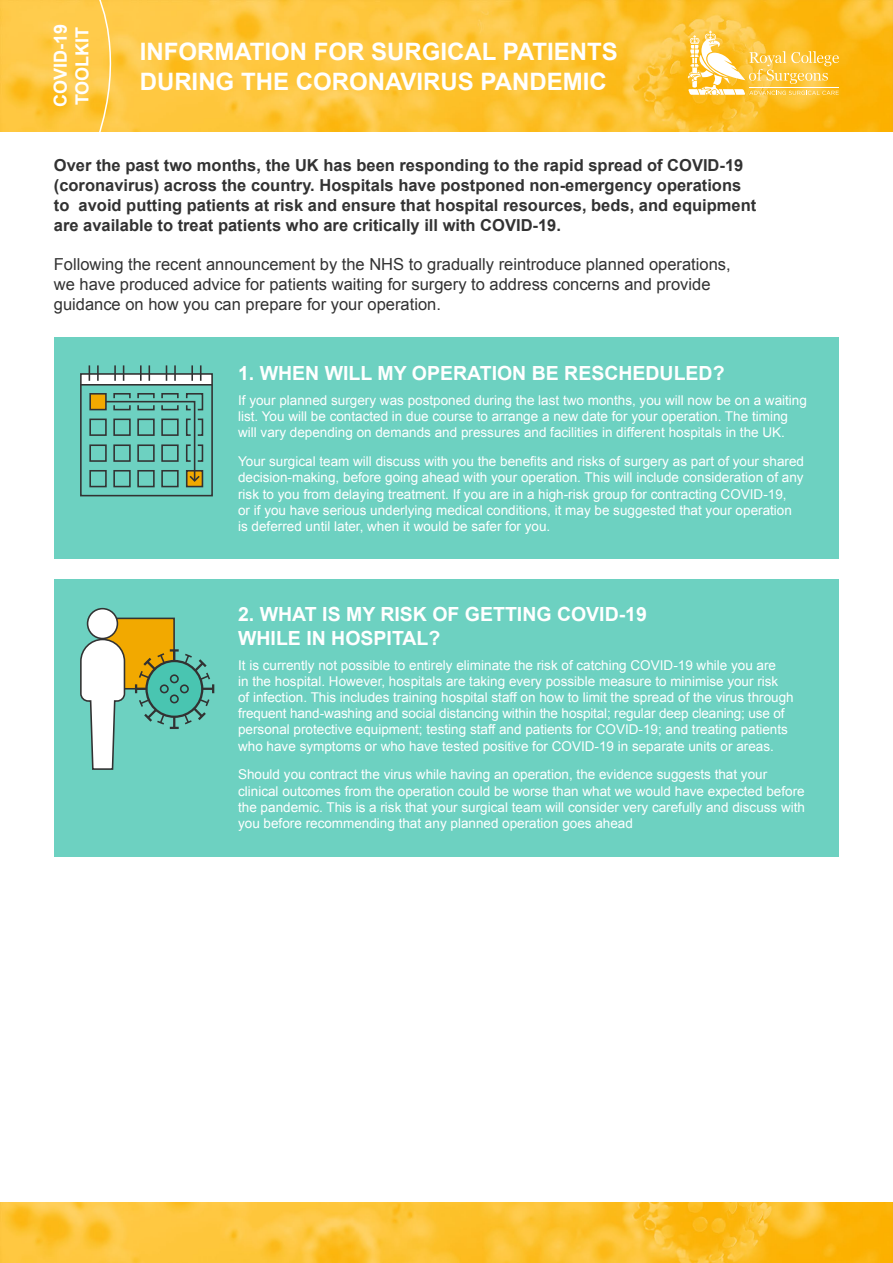
<style>
.page{position:relative;width:893px;height:1263px;background:#fff}
.page>*{position:absolute;margin:0;border:0;box-sizing:border-box;transform-origin:0 0}
.t1{font:700 24px/30px "Arial";color:#fff}
.t2{font:700 19.5px/23.4px "Arial";color:#fff}
.t3{font:700 18px/21.6px "Arial";color:#fff}
.t4{font:700 16.5px/19.8px "Arial";color:#323232}
.t5{font:16.5px/19.8px "Arial";color:#323232}
.t6{font:13.5px/16.2px "Arial";color:#fff}
</style>
<div class="page">
<div style="left:54px;top:338px;width:785px;height:221px;background:#6dd1c1"></div>
<div style="left:54px;top:579px;width:785px;height:277px;background:#6dd1c1"></div>
<div style="left:103px;top:618px;width:72px;height:71px;background:#f2a900;border:2px solid #323232"></div>
<div style="left:81px;top:374px;width:131px;height:11px;background:#fff"></div>
<div style="left:80px;top:373px;width:133px;height:123px;border:2px solid #323232"></div>
<hr style="left:80px;top:384px;width:132px;height:2px;background:#323232">
<svg style="left:89px;top:365px;width:1px;height:16px"></svg>
<svg style="left:97px;top:365px;width:2px;height:16px"></svg>
<svg style="left:114px;top:365px;width:2px;height:16px"></svg>
<svg style="left:123px;top:365px;width:1px;height:16px"></svg>
<svg style="left:140px;top:365px;width:2px;height:16px"></svg>
<svg style="left:149px;top:365px;width:1px;height:16px"></svg>
<svg style="left:166px;top:365px;width:1px;height:16px"></svg>
<svg style="left:174px;top:365px;width:2px;height:16px"></svg>
<svg style="left:191px;top:365px;width:2px;height:16px"></svg>
<svg style="left:200px;top:365px;width:2px;height:16px"></svg>
<svg style="left:80px;top:639px;width:46px;height:131px"></svg>
<div style="left:88px;top:609px;width:29px;height:29px;background:#fff;border-radius:50%"></div>
<div style="left:87px;top:608px;width:31px;height:31px;border:2px solid #323232;border-radius:50%"></div>
<svg style="left:135px;top:649px;width:79px;height:80px"></svg>
<div style="left:171px;top:675px;width:7px;height:7px;background:#49c5b1;border-radius:50%"></div>
<div style="left:170px;top:674px;width:9px;height:9px;border:2px solid #323232;border-radius:50%"></div>
<div style="left:171px;top:695px;width:7px;height:8px;background:#49c5b1;border-radius:50%"></div>
<div style="left:170px;top:694px;width:9px;height:9px;border:2px solid #323232;border-radius:50%"></div>
<div style="left:181px;top:685px;width:7px;height:8px;background:#49c5b1;border-radius:50%"></div>
<div style="left:180px;top:684px;width:9px;height:9px;border:2px solid #323232;border-radius:50%"></div>
<div style="left:161px;top:685px;width:7px;height:8px;background:#49c5b1;border-radius:50%"></div>
<div style="left:160px;top:684px;width:9px;height:9px;border:2px solid #323232;border-radius:50%"></div>
<img style="left:0;top:0;width:893px;height:132px">
<svg style="left:96px;top:0;width:29px;height:132px;background:#fecb4f"></svg>
<svg style="left:688px;top:31px;width:151px;height:64px;background:#fccc57"></svg>
<svg style="left:89px;top:393px;width:115px;height:95px"></svg>
<div style="left:197px;top:418px;width:6px;height:18px;border:2px solid #323232"></div>
<div style="left:186px;top:444px;width:5px;height:18px;border:2px solid #323232"></div>
<div style="left:197px;top:444px;width:6px;height:18px;border:2px solid #323232"></div>
<img style="left:0;top:1202px;width:893px;height:61px">
<p class="t3" style="left:50px;top:107px;width:85px;rotate:-90deg">COVID-19<br>TOOLKIT</p>
<p class="t1" style="left:140px;top:37px;width:480px">INFORMATION FOR SURGICAL PATIENTS<br>DURING THE CORONAVIRUS PANDEMIC</p>
<p class="t4" style="left:54px;top:156px;width:704px">Over the past two months, the UK has been responding to the rapid spread of COVID-19 (coronavirus) across the country. Hospitals have postponed non-emergency operations to avoid putting patients at risk and ensure that hospital resources, beds, and equipment are available to treat patients who are critically ill with COVID-19.</p>
<p class="t5" style="left:54px;top:255px;width:678px">Following the recent announcement by the NHS to gradually reintroduce planned operations, we have produced advice for patients waiting for surgery to address concerns and provide guidance on how you can prepare for your operation.</p>
<p class="t2" style="left:238px;top:362px;width:488px">1. WHEN WILL MY OPERATION BE RESCHEDULED?</p>
<p class="t6" style="left:238px;top:392px;width:570px">If your planned surgery was postponed during the last two months, you will now be on a waiting list. You will be contacted in due course to arrange a new date for your operation. The timing will vary depending on demands and pressures and facilities in different hospitals in the UK.</p>
<p class="t6" style="left:238px;top:453px;width:567px">Your surgical team will discuss with you the benefits and risks of surgery as part of your shared decision-making, before going ahead with your operation. This will include consideration of any risk to you from delaying treatment. If you are in a high-risk group for contracting COVID-19,<br>or if you have serious underlying medical conditions, it may be suggested that your operation is deferred until later, when it would be safer for you.</p>
<p class="t2" style="left:238px;top:603px;width:410px">2. WHAT IS MY RISK OF GETTING COVID-19<br>WHILE IN HOSPITAL?</p>
<p class="t6" style="left:238px;top:657px;width:557px">It is currently not possible to entirely eliminate the risk of catching COVID-19 while you are<br>in the hospital. However, hospitals are taking every possible measure to minimise your risk<br>of infection. This includes training hospital staff on how to limit the spread of the virus through frequent hand-washing and social distancing within the hospital; regular deep cleaning; use of personal protective equipment; testing staff and patients for COVID-19; and treating patients who have symptoms or who have tested positive for COVID-19 in separate units or areas.</p>
<p class="t6" style="left:238px;top:767px;width:568px">Should you contract the virus while having an operation, the evidence suggests that your clinical outcomes from the operation could be worse than what we would have expected before the pandemic. This is a risk that your surgical team will consider very carefully and discuss with you before recommending that any planned operation goes ahead</p>
</div>
